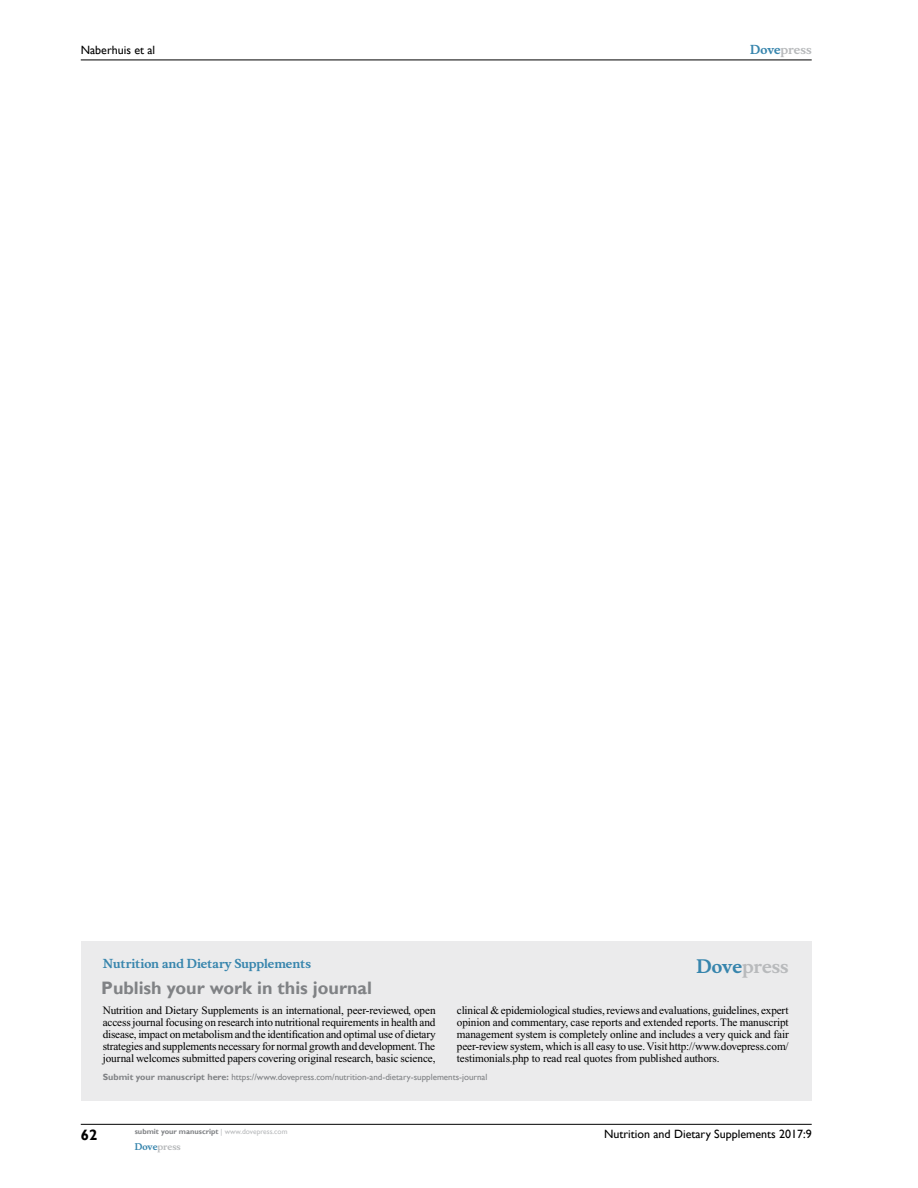
<style>
.page{position:relative;width:918px;height:1188px;background:#fff}
.page>*{position:absolute;margin:0;border:0;box-sizing:border-box;transform-origin:0 0}
.t1{font:700 18px "Gill Sans";color:#808285}
.t2{font:700 18px "Musee";color:#b8babc}
.t3{font:700 15px "Gill Sans";color:#000}
.t4{font:12px "Gill Sans";color:#000}
.t5{font:700 12px "Musee";color:#3785ad}
.t6{font:700 12px "Musee";color:#b8babc}
.t7{font:11.25px/12px "Times New Roman";letter-spacing:-.01em;color:#000;text-align:justify}
.t8{font:9px "Gill Sans";color:#808285}
.t9{font:700 9px "Musee";color:#b8babc}
.t10{font:700 7.5px "Gill Sans";color:#808285}
.s1{color:#3785ad}
.s2{font-weight:700}
.s3{font-weight:400;color:#b8babc}
</style>
<div class="page">
<div style="left:81px;top:941px;width:731px;height:160px;background:#ebebec"></div>
<hr style="left:81px;top:1124px;width:731px;height:1px;background:#000">
<hr style="left:81px;top:60px;width:731px;height:1px;background:#000">
<p class="t4" style="left:81px;top:43px;width:76px">Naberhuis et al</p>
<p class="t6" style="left:750px;top:43px;width:63px"><span class="s1">Dove</span>press</p>
<p class="t5" style="left:103px;top:956px;width:210px">Nutrition and Dietary Supplements</p>
<h1 class="t1" style="left:101px;top:977px;width:272px">Publish your work in this journal</h1>
<h1 class="t2" style="left:697px;top:955px;width:94px"><span class="s1">Dove</span>press</h1>
<p class="t7" style="left:103px;top:1004px;width:335px">Nutrition and Dietary Supplements is an international, peer-reviewed, open access journal focusing on research into nutritional requirements in health and disease, impact on metabolism and the identification and optimal use of dietary strategies and supplements necessary for normal growth and development. The journal welcomes submitted papers covering original research, basic science,</p>
<p class="t7" style="left:457px;top:1004px;width:333px">clinical &amp; epidemiological studies, reviews and evaluations, guidelines, expert opinion and commentary, case reports and extended reports. The manuscript management system is completely online and includes a very quick and fair peer-review system, which is all easy to use. Visit http://www.dovepress.com/ testimonials.php to read real quotes from published authors.</p>
<p class="t8" style="left:103px;top:1072px;width:386px"><span class="s2">Submit your manuscript here:</span> https://www.dovepress.com/nutrition-and-dietary-supplements-journal</p>
<h2 class="t3" style="left:81px;top:1126px;width:18px">62</h2>
<p class="t10" style="left:135px;top:1127px;width:154px">submit your manuscript <span class="s3">| www.dovepress.com</span></p>
<p class="t9" style="left:135px;top:1141px;width:48px"><span class="s1">Dove</span>press</p>
<p class="t4" style="left:604px;top:1127px;width:209px">Nutrition and Dietary Supplements 2017:9</p>
</div>
